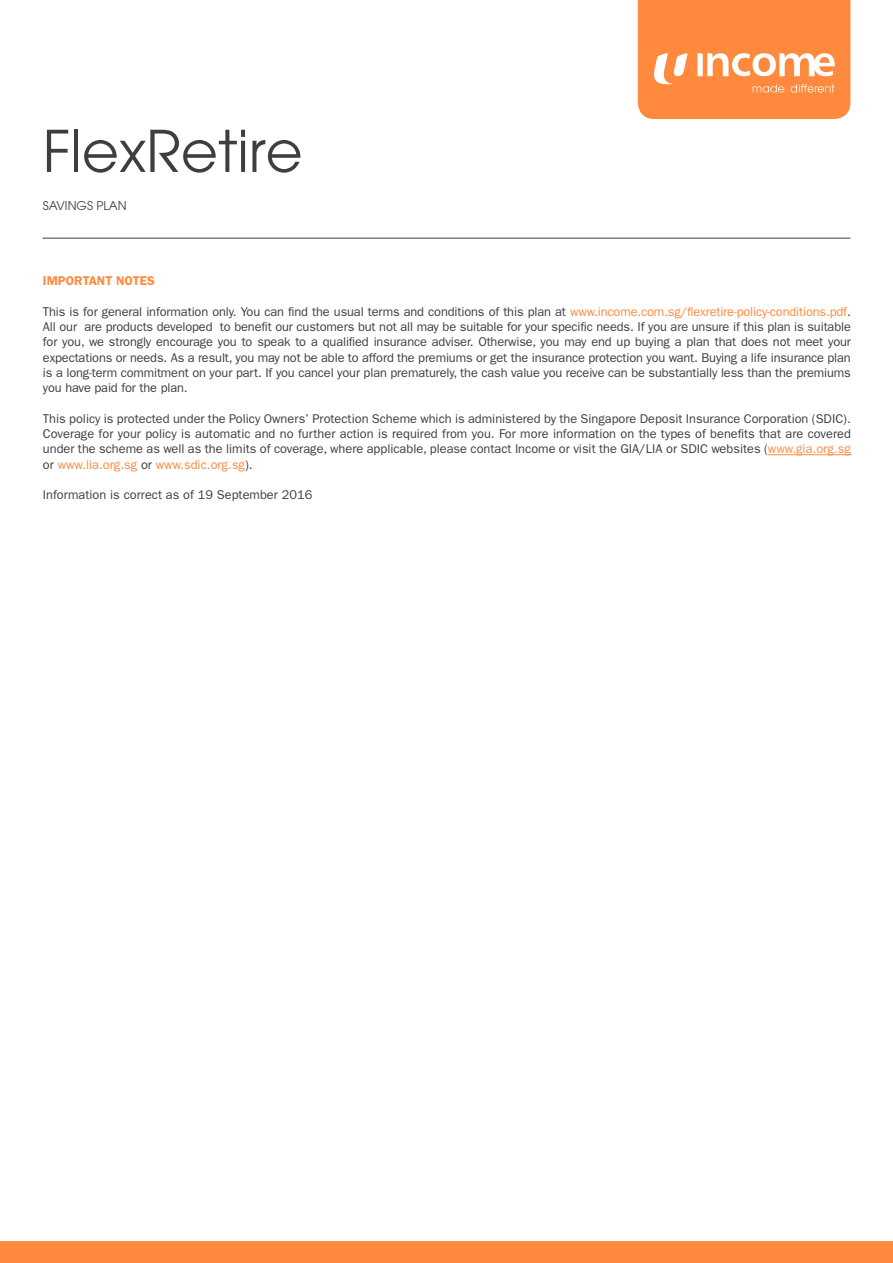
<style>
.page{position:relative;width:893px;height:1263px;background:#fff}
.page>*{position:absolute;margin:0;border:0;box-sizing:border-box;transform-origin:0 0}
.t1{font:57px "Avant Garde";color:#3e3e3f}
.t2{font:12.75px/15.3px "ITC Franklin Gothic Std";color:#3e3e3f;text-align:justify}
.t3{font:600 12.75px "ITC Franklin Gothic Std";color:#ff893d}
.t4{font:12px "Avant Garde";color:#3e3e3f}
.s1{color:#ff893d}
</style>
<div class="page">
<div style="left:0;top:1242px;width:893px;height:21px;background:#ff893d"></div>
<hr style="left:43px;top:238px;width:807px;height:1px;background:#3e3e3f">
<svg style="left:638px;top:0;width:212px;height:119px;background:#ff944f"></svg>
<hr style="left:768px;top:454px;width:83px;height:1px;background:#ff893d">
<h1 class="t1" style="left:43px;top:117px;width:261px">FlexRetire</h1>
<p class="t4" style="left:43px;top:198px;width:85px">SAVINGS PLAN</p>
<p class="t3" style="left:43px;top:273px;width:113px">IMPORTANT NOTES</p>
<p class="t2" style="left:43px;top:304px;width:809px">This is for general information only. You can find the usual terms and conditions of this plan at <span class="s1">www.income.com.sg/flexretire-policy-conditions.pdf</span>.<br>All our are products developed to benefit our customers but not all may be suitable for your specific needs. If you are unsure if this plan is suitable for you, we strongly encourage you to speak to a qualified insurance adviser. Otherwise, you may end up buying a plan that does not meet your expectations or needs. As a result, you may not be able to afford the premiums or get the insurance protection you want. Buying a life insurance plan is a long-term commitment on your part. If you cancel your plan prematurely, the cash value you receive can be substantially less than the premiums you have paid for the plan.</p>
<p class="t2" style="left:43px;top:411px;width:809px">This policy is protected under the Policy Owners’ Protection Scheme which is administered by the Singapore Deposit Insurance Corporation (SDIC).<br>Coverage for your policy is automatic and no further action is required from you. For more information on the types of benefits that are covered under the scheme as well as the limits of coverage, where applicable, please contact Income or visit the GIA/LIA or SDIC websites (<span class="s1">www.gia.org.sg </span>or <span class="s1">www.lia.org.sg</span> or <span class="s1">www.sdic.org.sg</span>).</p>
<p class="t2" style="left:43px;top:487px;width:271px">Information is correct as of 19 September 2016</p>
</div>
